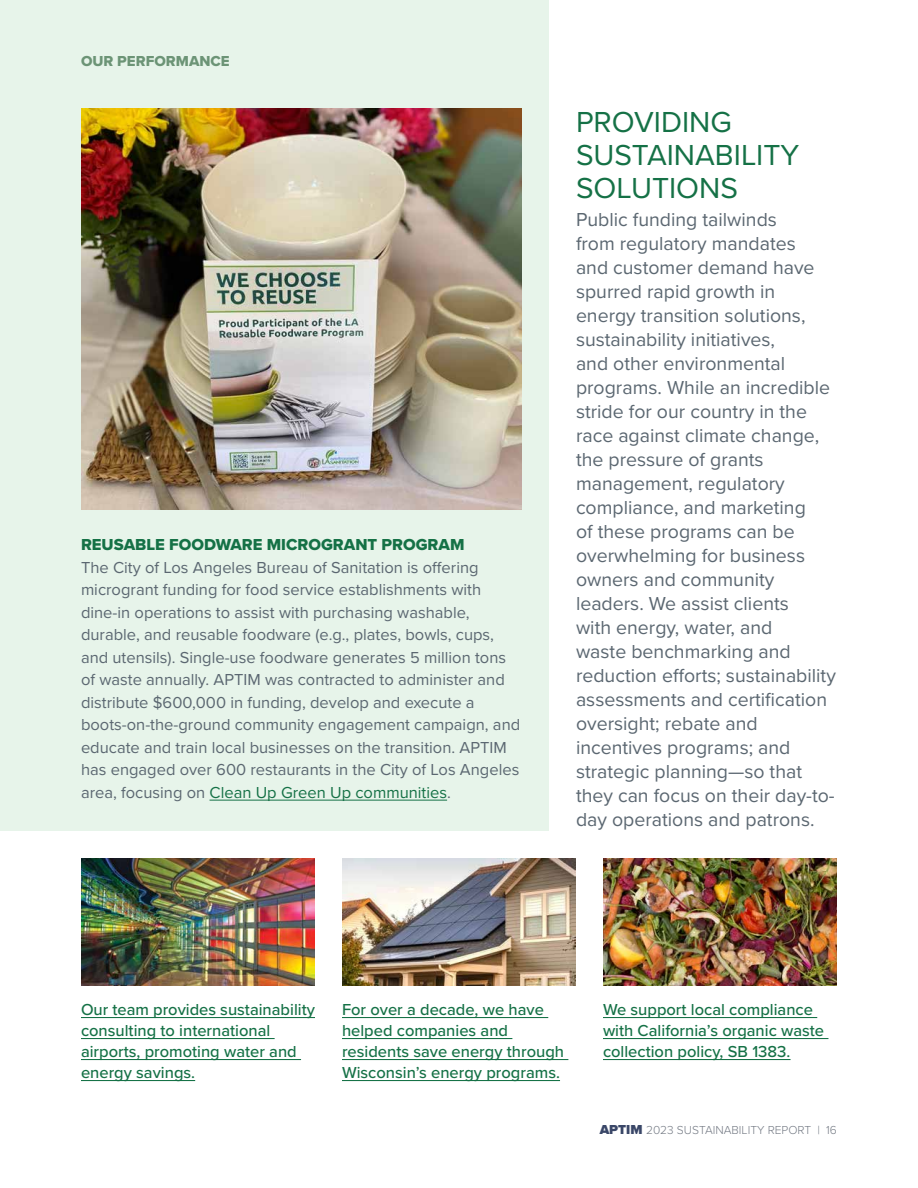
<style>
.page{position:relative;width:918px;height:1188px;background:#fff}
.page>*{position:absolute;margin:0;border:0;box-sizing:border-box;transform-origin:0 0}
.t1{font:30px/33px "Proxima Nova";color:#157146}
.t2{font:19.5px/24px "Proxima Nova";color:#5b6771}
.t3{font:16.5px/22.5px "Proxima Nova";color:#5b6771}
.t4{font:500 16.5px/21px "Proxima Nova";color:#157146}
.t5{font:16.5px "Proxima Nova Extrabld";color:#157146}
.t6{font:15px "Proxima Nova Extrabld";color:#6c9476}
.t7{font:300 12px "Proxima Nova";color:#757b85}
.s1{color:#157146}
.s2{font-weight:900;font-size:13.5px;color:#3a4768}
</style>
<div class="page">
<div style="left:0;top:0;width:549px;height:831px;background:#e7f4ea"></div>
<img style="left:81px;top:108px;width:441px;height:402px">
<hr style="left:210px;top:800px;width:237px;height:1px;background:#157146">
<img style="left:81px;top:858px;width:234px;height:128px">
<hr style="left:81px;top:1017px;width:234px;height:1px;background:#157146">
<hr style="left:81px;top:1038px;width:194px;height:1px;background:#157146">
<hr style="left:81px;top:1059px;width:220px;height:1px;background:#157146">
<hr style="left:81px;top:1080px;width:114px;height:1px;background:#157146">
<img style="left:342px;top:858px;width:234px;height:128px">
<hr style="left:342px;top:1017px;width:206px;height:1px;background:#157146">
<hr style="left:342px;top:1038px;width:170px;height:1px;background:#157146">
<hr style="left:342px;top:1059px;width:226px;height:1px;background:#157146">
<hr style="left:342px;top:1080px;width:218px;height:1px;background:#157146">
<img style="left:603px;top:858px;width:234px;height:128px">
<hr style="left:603px;top:1017px;width:214px;height:1px;background:#157146">
<hr style="left:603px;top:1038px;width:225px;height:1px;background:#157146">
<hr style="left:603px;top:1059px;width:188px;height:1px;background:#157146">
<p class="t6" style="left:81px;top:50px;width:150px">OUR PERFORMANCE</p>
<p class="t5" style="left:81px;top:532px;width:385px">REUSABLE FOODWARE MICROGRANT PROGRAM</p>
<p class="t3" style="left:81px;top:555px;width:441px">The City of Los Angeles Bureau of Sanitation is offering microgrant funding for food service establishments with dine-in operations to assist with purchasing washable, durable, and reusable foodware (e.g., plates, bowls, cups, and utensils). Single-use foodware generates 5 million tons of waste annually. APTIM was contracted to administer and distribute $600,000 in funding, develop and execute a boots-on-the-ground community engagement campaign, and educate and train local businesses on the transition. APTIM has engaged over 600 restaurants in the City of Los Angeles area, focusing on <span class="s1">Clean Up Green Up communities</span>.</p>
<h1 class="t1" style="left:576px;top:104px;width:225px">PROVIDING<br>SUSTAINABILITY<br>SOLUTIONS</h1>
<p class="t2" style="left:576px;top:207px;width:261px">Public funding tailwinds<br>from regulatory mandates<br>and customer demand have spurred rapid growth in energy transition solutions, sustainability initiatives,<br>and other environmental programs. While an incredible stride for our country in the race against climate change, the pressure of grants management, regulatory compliance, and marketing<br>of these programs can be overwhelming for business owners and community leaders. We assist clients<br>with energy, water, and<br>waste benchmarking and reduction efforts; sustainability assessments and certification oversight; rebate and incentives programs; and strategic planning—so that they can focus on their day-to&shy;day operations and patrons.</p>
<p class="t4" style="left:81px;top:998px;width:235px">Our team provides sustainability consulting to international airports, promoting water and energy savings.</p>
<p class="t4" style="left:342px;top:998px;width:224px">For over a decade, we have helped companies and residents save energy through<br>Wisconsin’s energy programs.</p>
<p class="t4" style="left:603px;top:998px;width:223px">We support local compliance with California’s organic waste collection policy, SB 1383.</p>
<p class="t7" style="left:600px;top:1121px;width:239px"><span class="s2">APTIM</span> 2023 SUSTAINABILITY REPORT | 16</p>
</div>
